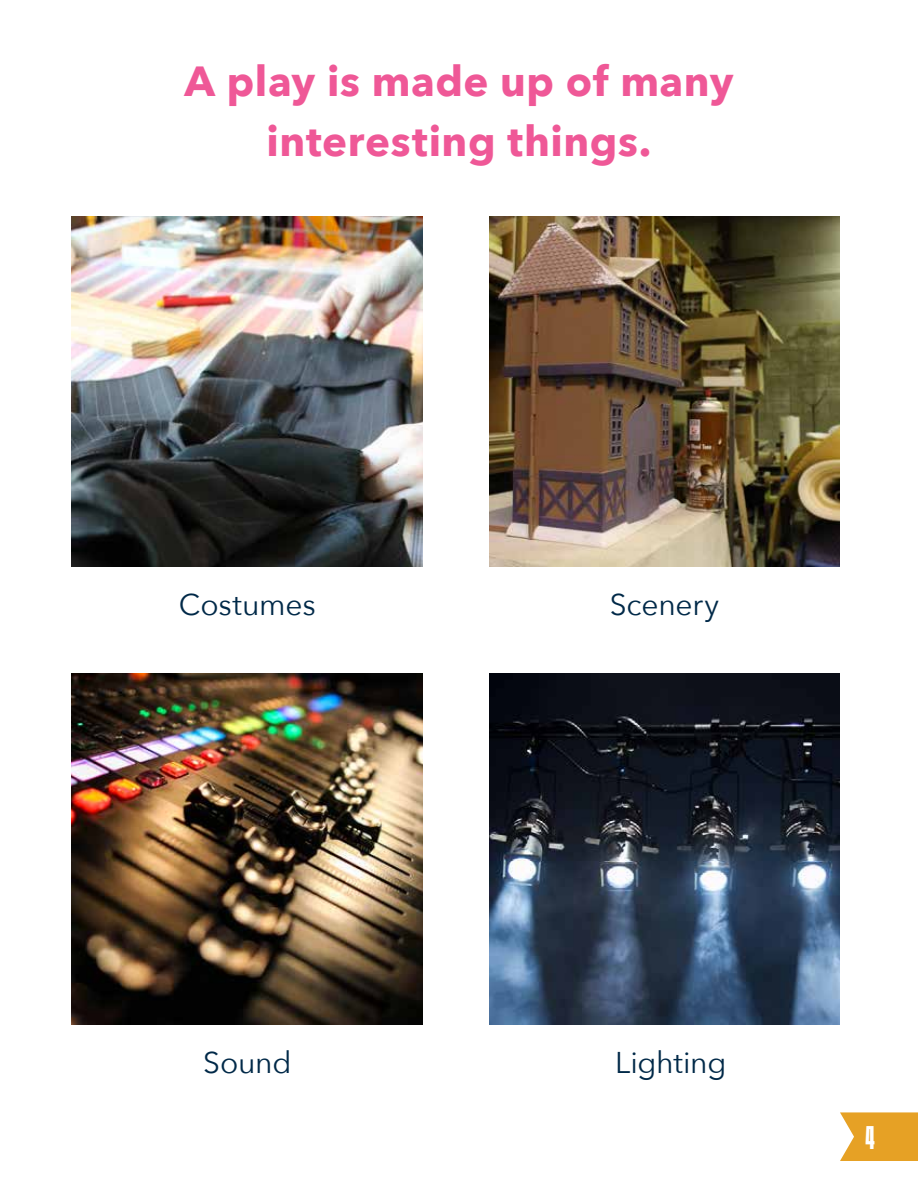
<style>
.page{position:relative;width:918px;height:1188px;background:#fff}
.page>*{position:absolute;margin:0;border:0;box-sizing:border-box;transform-origin:0 0}
.t1{font:700 42px/60px "Avenir Next";letter-spacing:.015em;color:#ef5897;text-align:center}
.t2{font:30px "Avenir Next";letter-spacing:-.01em;color:#002948}
.t3{font:700 30px "Tandelle Rg";color:#fff}
</style>
<div class="page">
<svg style="left:840px;top:1112px;width:78px;height:49px;background:#e8aa3a"></svg>
<img style="left:72px;top:216px;width:351px;height:351px">
<img style="left:72px;top:673px;width:351px;height:351px">
<img style="left:489px;top:216px;width:351px;height:351px">
<img style="left:489px;top:673px;width:351px;height:351px">
<p class="t1" style="left:184px;top:51px;width:551px">A play is made up of many interesting things.</p>
<p class="t2" style="left:179px;top:579px;width:139px">Costumes</p>
<p class="t2" style="left:610px;top:579px;width:111px">Scenery</p>
<p class="t2" style="left:203px;top:1037px;width:90px">Sound</p>
<p class="t2" style="left:615px;top:1037px;width:113px">Lighting</p>
<p class="t3" style="left:865px;top:1119px;width:12px">4</p>
</div>
